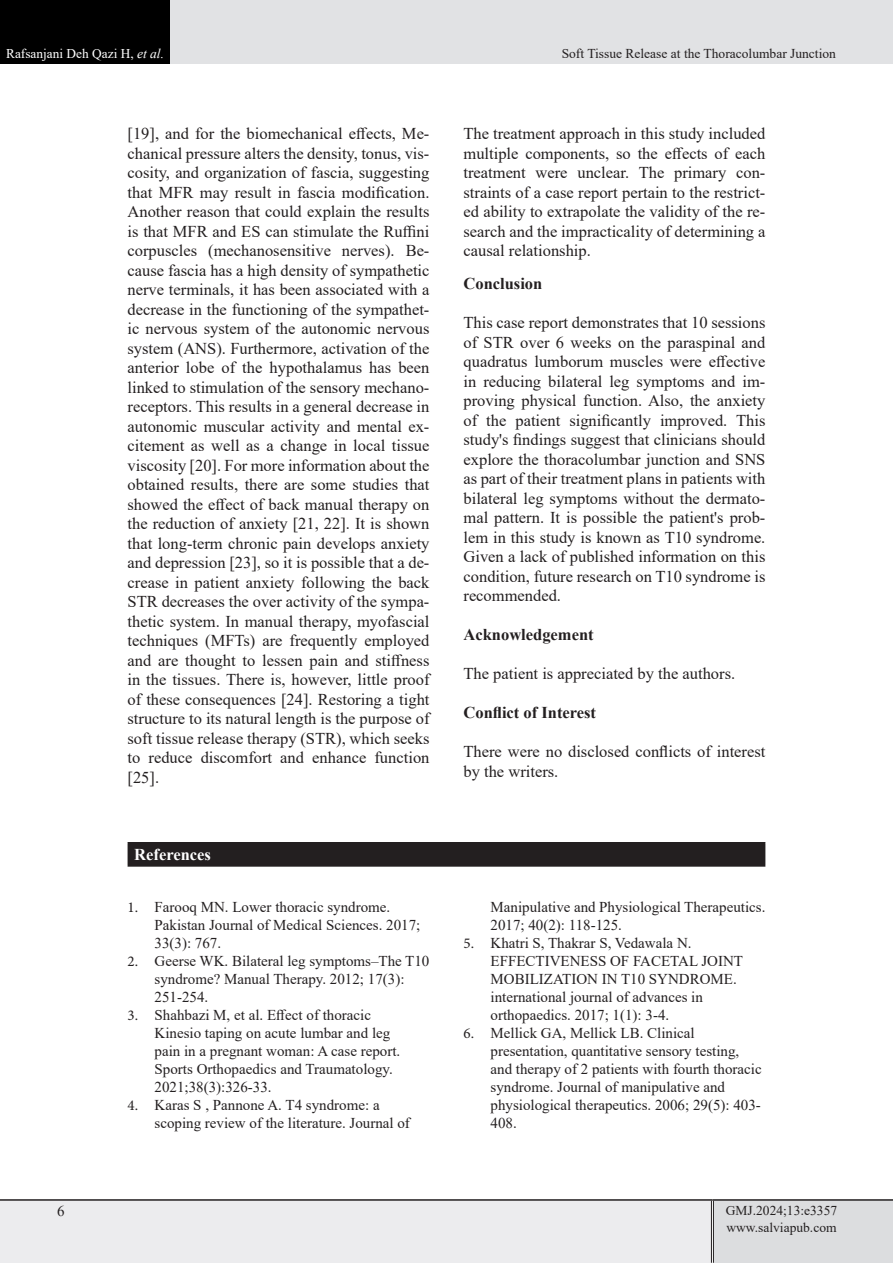
<style>
.page{position:relative;width:893px;height:1263px;background:#fff}
.page>*{position:absolute;margin:0;border:0;box-sizing:border-box;transform-origin:0 0}
.List_Paragraph{font:16.5px/19.5px "Times New Roman";color:#231f20;text-align:justify}
.List_Paragraph-2{font:700 16.5px "Times New Roman";color:#231f20}
.t1{font:700 16.5px "Times New Roman";color:#fff}
.t2{font:15px/18px "Times New Roman";color:#231f20}
.lllllllllllllll{font:13.5px "Times New Roman";color:#231f20}
.t3{font:13.35px "Times New Roman";color:#fff}
.s1{font-size:13.5px}
.s2{font-style:italic;font-size:13.5px}
.s3{font-family:"Minion Pro"}
</style>
<div class="page">
<div style="left:0;top:1200px;width:712px;height:63px;background:#ececee"></div>
<div style="left:712px;top:1200px;width:181px;height:63px;background:#dcdddf"></div>
<hr style="left:711px;top:1201px;width:3px;height:62px;background:#fff">
<hr style="left:711px;top:1201px;width:1px;height:62px;background:#231f20">
<hr style="left:713px;top:1201px;width:1px;height:62px;background:#231f20">
<hr style="left:0;top:1199px;width:712px;height:2px;background:#231f20">
<hr style="left:712px;top:1199px;width:181px;height:2px;background:#231f20">
<div style="left:0;top:0;width:170px;height:64px;background:#000"></div>
<div style="left:170px;top:0;width:723px;height:64px;background:#e1e2e4"></div>
<div style="left:128px;top:843px;width:637px;height:23px;background:#231f20"></div>
<hr style="left:128px;top:842px;width:637px;height:1px;background:#231f20">
<hr style="left:128px;top:865px;width:637px;height:2px;background:#231f20">
<p class="t3" style="left:6px;top:44px;width:159px">Rafsanjani Deh Qazi H<span class="s1">,</span> <span class="s2">et al.</span></p>
<p class="lllllllllllllll" style="left:562px;top:44px;width:276px">Soft Tissue Release at the Thoracolumbar Junction</p>
<p class="List_Paragraph" style="left:128px;top:123px;width:303px">[19], and for the biomechanical effects, Me&shy;chanical pressure alters the density, tonus, vis&shy;cosity, and organization of fascia, suggesting that MFR may result in fascia modification.<br>Another reason that could explain the results is that MFR and ES can stimulate the Ruffini corpuscles (mechanosensitive nerves). Be&shy;cause fascia has a high density of sympathetic nerve terminals, it has been associated with a decrease in the functioning of the sympathet&shy;ic nervous system of the autonomic nervous system (ANS). Furthermore, activation of the anterior lobe of the hypothalamus has been linked to stimulation of the sensory mechano&shy;receptors. This results in a general decrease in autonomic muscular activity and mental ex&shy;citement as well as a change in local tissue viscosity [20]. For more information about the obtained results, there are some studies that showed the effect of back manual therapy on the reduction of anxiety [21, 22]. It is shown that long-term chronic pain develops anxiety and depression [23], so it is possible that a de&shy;crease in patient anxiety following the back STR decreases the over activity of the sympa&shy;thetic system. In manual therapy, myofascial techniques (MFTs) are frequently employed and are thought to lessen pain and stiffness in the tissues. There is, however, little proof of these consequences [24]. Restoring a tight structure to its natural length is the purpose of soft tissue release therapy (STR), which seeks to reduce discomfort and enhance function [25].</p>
<p class="List_Paragraph" style="left:463px;top:123px;width:303px">The treatment approach in this study included multiple components, so the effects of each treatment were unclear. The primary con&shy;straints of a case report pertain to the restrict&shy;ed ability to extrapolate the validity of the re&shy;search and the impracticality of determining a causal relationship.</p>
<p class="List_Paragraph-2" style="left:463px;top:272px;width:80px">Conclusion</p>
<p class="List_Paragraph" style="left:463px;top:312px;width:303px">This case report demonstrates that 10 sessions of STR over 6 weeks on the paraspinal and quadratus lumborum muscles were effective in reducing bilateral leg symptoms and im&shy;proving physical function. Also, the anxiety of the patient significantly improved. This study's findings suggest that clinicians should explore the thoracolumbar junction and SNS as part of their treatment plans in patients with bilateral leg symptoms without the dermato&shy;mal pattern. It is possible the patient's prob&shy;lem in this study is known as T10 syndrome.<br>Given a lack of published information on this condition, future research on T10 syndrome is recommended.</p>
<p class="List_Paragraph-2" style="left:463px;top:623px;width:132px">Acknowledgement</p>
<p class="List_Paragraph" style="left:463px;top:663px;width:273px">The patient is appreciated by the authors.</p>
<p class="List_Paragraph-2" style="left:463px;top:701px;width:134px">Conflict of Interest</p>
<p class="List_Paragraph" style="left:463px;top:741px;width:303px">There were no disclosed conflicts of interest by the writers.</p>
<p class="t1" style="left:134px;top:842px;width:78px">References</p>
<p class="t2" style="left:155px;top:897px;width:267px;text-indent:-27px"><span class="s3">1.</span> Farooq MN. Lower thoracic syndrome.<br>Pakistan Journal of Medical Sciences. 2017;<br>33(3): 767.</p>
<p class="t2" style="left:155px;top:951px;width:276px;text-indent:-27px"><span class="s3">2.</span> Geerse WK. Bilateral leg symptoms–The T10 syndrome? Manual Therapy. 2012; 17(3):<br>251-254.</p>
<p class="t2" style="left:155px;top:1005px;width:247px;text-indent:-27px"><span class="s3">3.</span> Shahbazi M, et al. Effect of thoracic Kinesio taping on acute lumbar and leg pain in a pregnant woman: A case report.<br>Sports Orthopaedics and Traumatology.<br>2021;38(3):326-33.</p>
<p class="t2" style="left:155px;top:1095px;width:257px;text-indent:-27px"><span class="s3">4.</span> Karas S , Pannone A. T4 syndrome: a scoping review of the literature. Journal of</p>
<p class="t2" style="left:490px;top:897px;width:276px">Manipulative and Physiological Therapeutics.<br>2017; 40(2): 118-125.</p>
<p class="t2" style="left:490px;top:933px;width:254px;text-indent:-27px"><span class="s3">5.</span> Khatri S, Thakrar S, Vedawala N.<br>EFFECTIVENESS OF FACETAL JOINT MOBILIZATION IN T10 SYNDROME. international journal of advances in orthopaedics. 2017; 1(1): 3-4.</p>
<p class="t2" style="left:490px;top:1023px;width:273px;text-indent:-27px"><span class="s3">6.</span> Mellick GA, Mellick LB. Clinical presentation, quantitative sensory testing, and therapy of 2 patients with fourth thoracic syndrome. Journal of manipulative and physiological therapeutics. 2006; 29(5): 403- 408.</p>
<p class="t2" style="left:57px;top:1202px;width:9px">6</p>
<p class="lllllllllllllll" style="left:726px;top:1201px;width:113px">GMJ.2024;13:e3357</p>
<p class="lllllllllllllll" style="left:726px;top:1217px;width:112px">www.salviapub.com</p>
</div>
